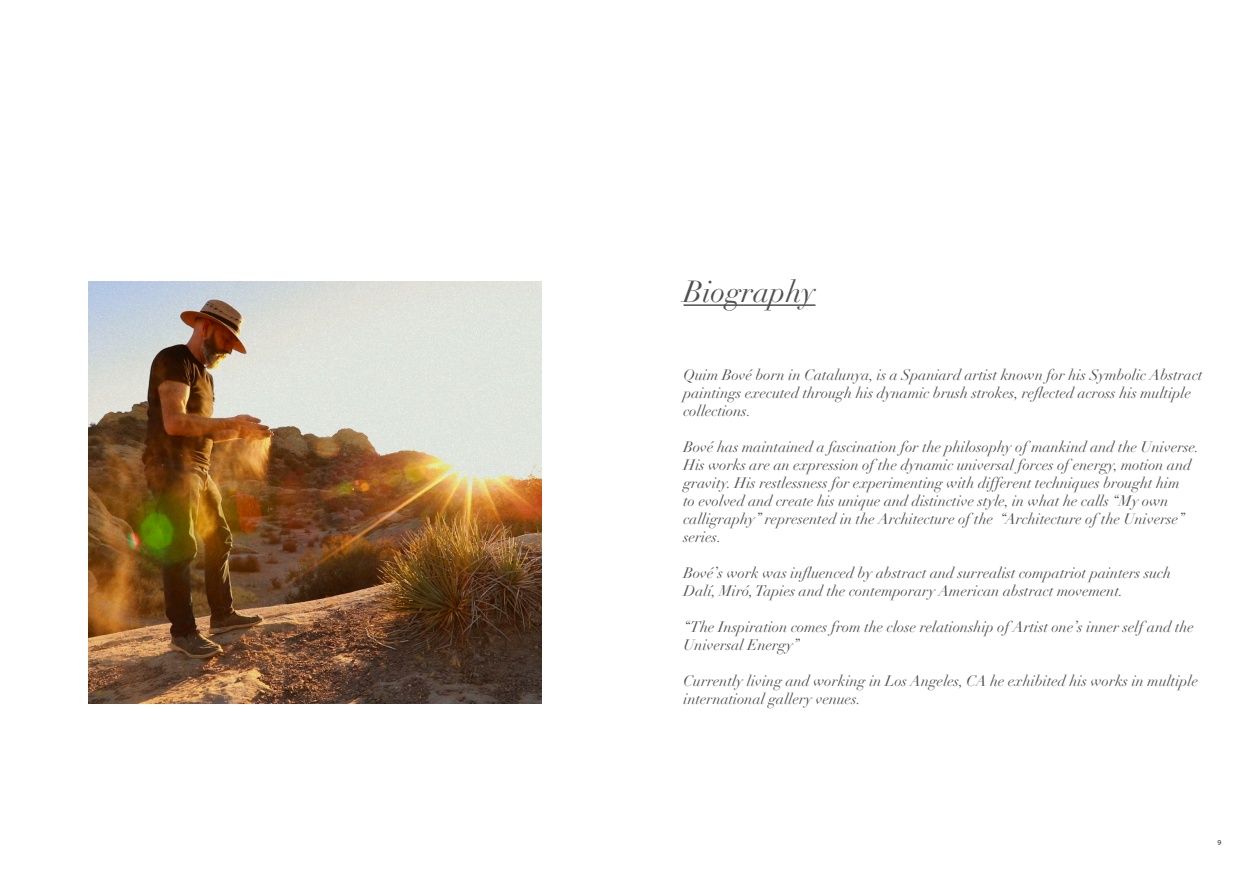
<style>
.page{position:relative;width:1259px;height:893px;background:#fff}
.page>*{position:absolute;margin:0;border:0;box-sizing:border-box;transform-origin:0 0}
.t1{font:italic 30px "Didot LT Std";color:#4e4f50}
.t2{font:italic 15px/18px "Didot LT Std";color:#4e4f50}
.t3{font:7.5px "Myriad Pro";color:#231f20}
</style>
<div class="page">
<img style="left:88px;top:281px;width:453px;height:423px">
<hr style="left:683px;top:304px;width:132px;height:2px;background:#4e4f50">
<h1 class="t1" style="left:683px;top:274px;width:133px">Biography</h1>
<p class="t2" style="left:683px;top:366px;width:520px">Quim Bové born in Catalunya, is a Spaniard artist known for his Symbolic Abstract paintings executed through his dynamic brush strokes, reflected across his multiple collections.</p>
<p class="t2" style="left:683px;top:438px;width:517px">Bové has maintained a fascination for the philosophy of mankind and the Universe.<br>His works are an expression of the dynamic universal forces of energy, motion and gravity. His restlessness for experimenting with different techniques brought him<br>to evolved and create his unique and distinctive style, in what he calls “My own calligraphy” represented in the Architecture of the “Architecture of the Universe” series.</p>
<p class="t2" style="left:683px;top:564px;width:489px">Bové’s work was influenced by abstract and surrealist compatriot painters such<br>Dalí, Miró, Tapies and the contemporary American abstract movement.</p>
<p class="t2" style="left:683px;top:618px;width:512px">“The Inspiration comes from the close relationship of Artist one’s inner self and the<br>Universal Energy”</p>
<p class="t2" style="left:683px;top:672px;width:516px">Currently living and working in Los Angeles, CA he exhibited his works in multiple international gallery venues.</p>
<p class="t3" style="left:1217px;top:837px;width:5px">9</p>
</div>
